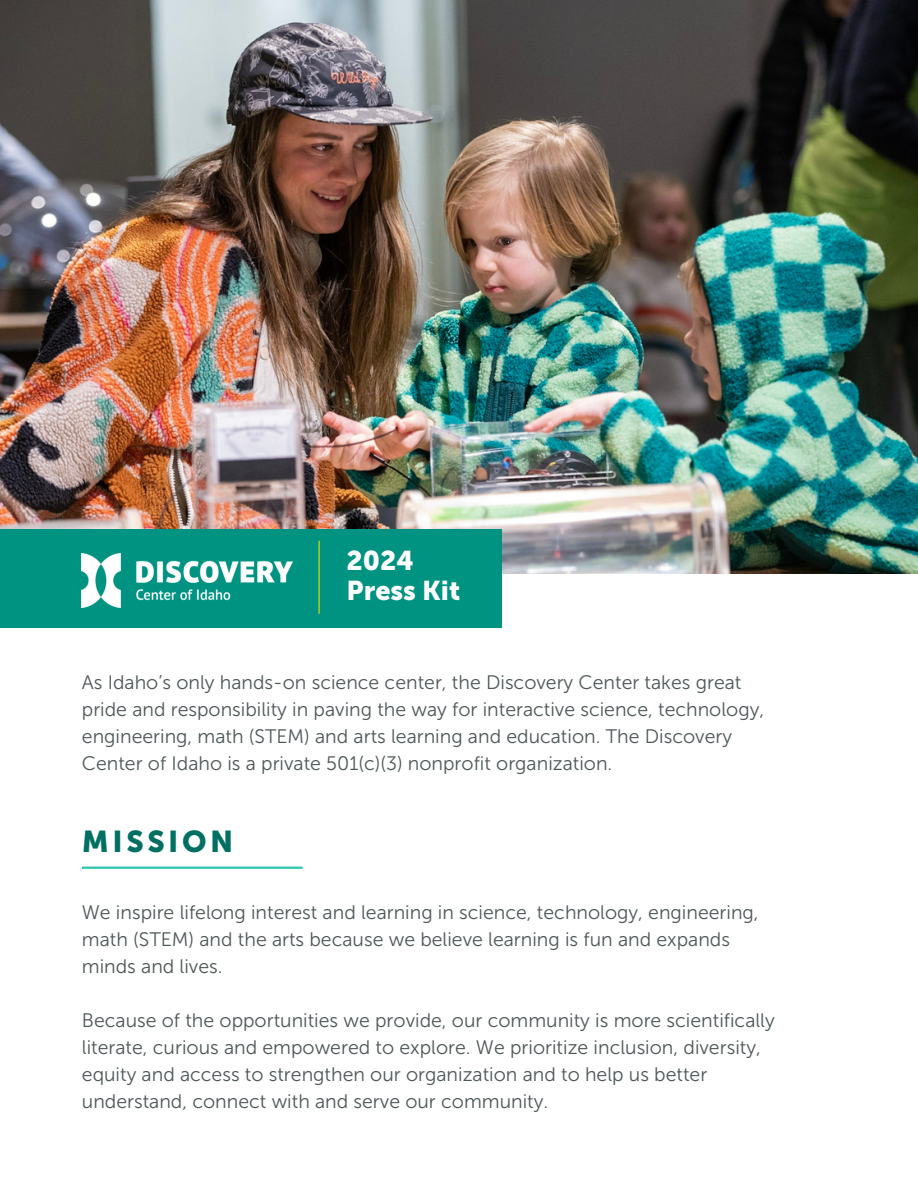
<style>
.page{position:relative;width:918px;height:1188px;background:#fff}
.page>*{position:absolute;margin:0;border:0;box-sizing:border-box;transform-origin:0 0}
.t1{font:30px "Museo Sans 900";letter-spacing:.12em;color:#017063}
.t2{font:27px/29.2px "Museo Sans 900";color:#fff}
.t3{font:19.5px/27px "Museo Sans 300";color:#4e5758}
</style>
<div class="page">
<img style="left:0;top:0;width:918px;height:574px">
<div style="left:0;top:529px;width:502px;height:99px;background:#009382"></div>
<hr style="left:82px;top:867px;width:220px;height:2px;background:#28c6b0">
<img style="left:82px;top:553px;width:210px;height:54px">
<hr style="left:319px;top:541px;width:1px;height:73px;background:#e1e000">
<p class="t2" style="left:347px;top:547px;width:115px">2024<br>Press Kit</p>
<h2 class="t3" style="left:82px;top:669px;width:684px">As Idaho’s only hands-on science center, the Discovery Center takes great pride and responsibility in paving the way for interactive science, technology, engineering, math (STEM) and arts learning and education. The Discovery Center of Idaho is a private 501(c)(3) nonprofit organization.</h2>
<p class="t1" style="left:82px;top:824px;width:153px">MISSION</p>
<h1 class="t3" style="left:82px;top:899px;width:678px">We inspire lifelong interest and learning in science, technology, engineering, math (STEM) and the arts because we believe learning is fun and expands minds and lives.</h1>
<p class="t3" style="left:82px;top:1007px;width:694px">Because of the opportunities we provide, our community is more scientifically literate, curious and empowered to explore. We prioritize inclusion, diversity, equity and access to strengthen our organization and to help us better understand, connect with and serve our community.</p>
</div>
